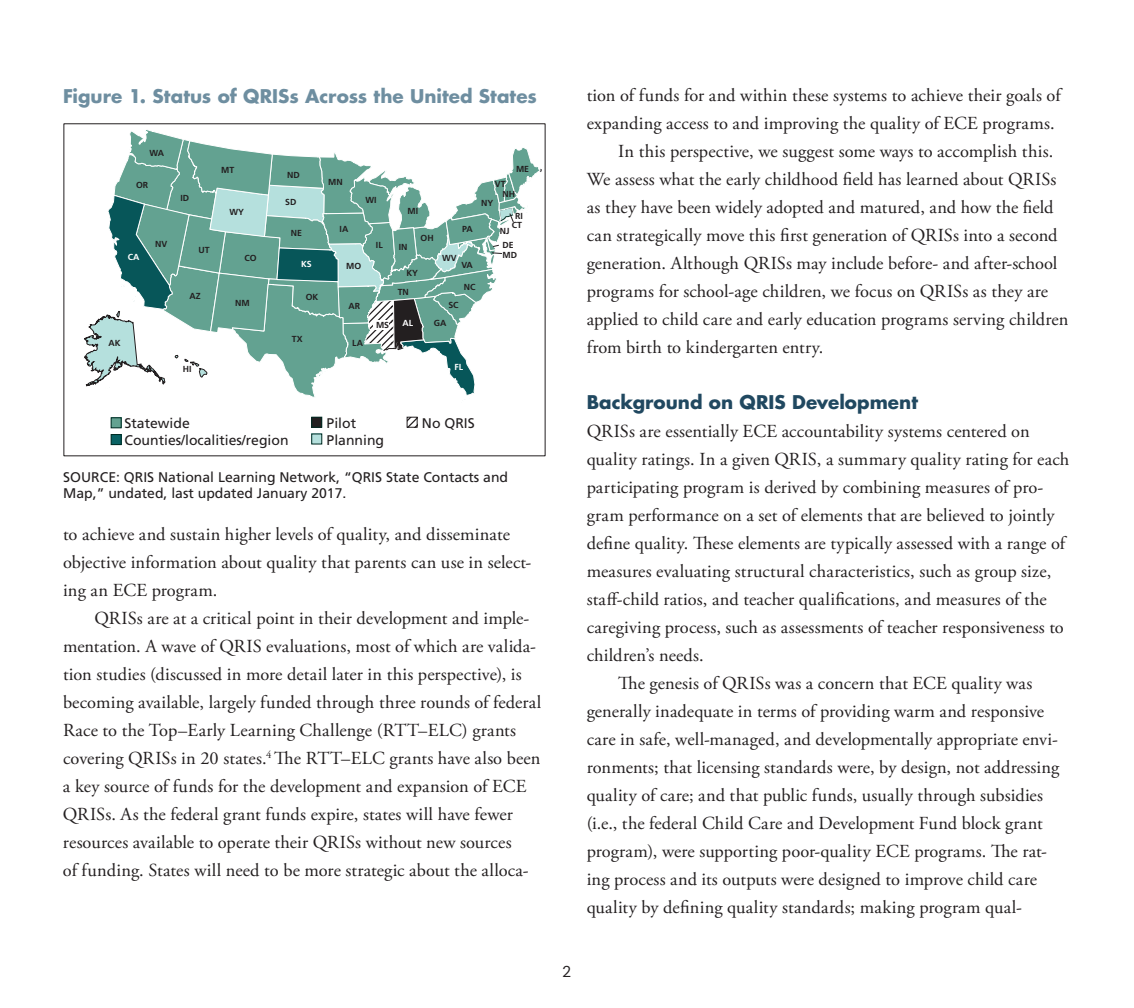
<style>
.page{position:relative;width:1134px;height:1008px;background:#fff}
.page>*{position:absolute;margin:0;border:0;box-sizing:border-box;transform-origin:0 0}
.t1{font:18.38px/28px "Adobe Garamond Pro";letter-spacing:.005em;color:#231f20}
.t2{font:700 18.38px "Futura Std";color:#6e8ea0}
.t3{font:700 18.38px "Futura Std";color:#204860}
.t4{font:15.75px "Caecilia LT Std";color:#231f20}
.t5{font:14px/16.8px "Frutiger LT Std";color:#231f20}
.t6{font:700 8.75px/9.5px "Frutiger LT Std";color:#231f20}
.t7{font:700 8.75px "Frutiger LT Std";color:#fff}
</style>
<div class="page">
<div style="left:111px;top:418px;width:10px;height:10px;background:#63a291"></div>
<div style="left:111px;top:417px;width:11px;height:11px;border:1px solid #002b23"></div>
<div style="left:111px;top:435px;width:10px;height:10px;background:#096264"></div>
<div style="left:111px;top:434px;width:11px;height:11px;border:1px solid #002b23"></div>
<div style="left:312px;top:417px;width:10px;height:10px;background:#231f20"></div>
<div style="left:311px;top:417px;width:11px;height:11px;border:1px solid #002b23"></div>
<div style="left:312px;top:434px;width:10px;height:10px;background:#b5e0dd"></div>
<div style="left:311px;top:434px;width:11px;height:10px;border:1px solid #002b23"></div>
<svg style="left:409px;top:419px;width:7px;height:7px"></svg>
<div style="left:407px;top:417px;width:11px;height:11px;border:1px solid #231f20"></div>
<svg style="left:84px;top:130px;width:458px;height:267px"></svg>
<div style="left:374px;top:320px;width:15px;height:9px;background:#fff"></div>
<p class="t2" style="left:63px;top:87px;width:475px">Figure 1. Status of QRISs Across the United States</p>
<p class="t6" style="left:150px;top:149px;width:16px">WA</p>
<p class="t6" style="left:136px;top:181px;width:14px">OR</p>
<p class="t6" style="left:181px;top:194px;width:10px">ID</p>
<p class="t6" style="left:221px;top:166px;width:15px">MT</p>
<p class="t6" style="left:287px;top:171px;width:14px">ND</p>
<p class="t6" style="left:285px;top:198px;width:13px">SD</p>
<p class="t6" style="left:328px;top:178px;width:16px">MN</p>
<p class="t6" style="left:365px;top:196px;width:13px">WI</p>
<p class="t6" style="left:516px;top:165px;width:15px">ME</p>
<p class="t6" style="left:502px;top:180px;width:14px;text-indent:-8px">VT<br>NH</p>
<p class="t6" style="left:481px;top:198px;width:14px">NY</p>
<p class="t6" style="left:229px;top:208px;width:16px">WY</p>
<p class="t6" style="left:408px;top:207px;width:12px">MI</p>
<p class="t6" style="left:515px;top:212px;width:9px">RI</p>
<p class="t6" style="left:155px;top:240px;width:14px">NV</p>
<p class="t6" style="left:199px;top:246px;width:13px">UT</p>
<p class="t7" style="left:128px;top:254px;width:13px">CA</p>
<p class="t6" style="left:244px;top:254px;width:14px">CO</p>
<p class="t6" style="left:291px;top:229px;width:13px">NE</p>
<p class="t7" style="left:301px;top:260px;width:12px">KS</p>
<p class="t6" style="left:340px;top:225px;width:10px">IA</p>
<p class="t6" style="left:346px;top:262px;width:17px">MO</p>
<p class="t6" style="left:376px;top:241px;width:8px">IL</p>
<p class="t6" style="left:399px;top:243px;width:10px">IN</p>
<p class="t6" style="left:421px;top:234px;width:15px">OH</p>
<p class="t6" style="left:406px;top:269px;width:13px">KY</p>
<p class="t6" style="left:462px;top:225px;width:12px">PA</p>
<p class="t6" style="left:442px;top:254px;width:16px">WV</p>
<p class="t6" style="left:461px;top:261px;width:13px">VA</p>
<p class="t6" style="left:512px;top:221px;width:12px">CT</p>
<p class="t6" style="left:503px;top:241px;width:13px">DE</p>
<p class="t6" style="left:500px;top:227px;width:11px">NJ</p>
<p class="t6" style="left:503px;top:251px;width:16px">MD</p>
<p class="t6" style="left:190px;top:292px;width:13px">AZ</p>
<p class="t6" style="left:235px;top:299px;width:16px">NM</p>
<p class="t6" style="left:306px;top:293px;width:14px">OK</p>
<p class="t6" style="left:348px;top:302px;width:13px">AR</p>
<p class="t6" style="left:398px;top:288px;width:13px">TN</p>
<p class="t6" style="left:464px;top:283px;width:13px">NC</p>
<p class="t6" style="left:448px;top:301px;width:12px">SC</p>
<p class="t6" style="left:376px;top:321px;width:15px">MS</p>
<p class="t7" style="left:403px;top:320px;width:12px">AL</p>
<p class="t6" style="left:434px;top:319px;width:14px">GA</p>
<p class="t6" style="left:108px;top:339px;width:14px">AK</p>
<p class="t6" style="left:292px;top:335px;width:12px">TX</p>
<p class="t6" style="left:352px;top:339px;width:12px">LA</p>
<p class="t6" style="left:183px;top:365px;width:10px">HI</p>
<p class="t7" style="left:454px;top:364px;width:10px">FL</p>
<p class="t5" style="left:124px;top:416px;width:166px">Statewide<br>Counties/localities/region</p>
<p class="t5" style="left:327px;top:416px;width:59px">Pilot<br>Planning</p>
<p class="t5" style="left:422px;top:416px;width:54px">No QRIS</p>
<p class="t5" style="left:63px;top:470px;width:446px">SOURCE: QRIS National Learning Network, “QRIS State Contacts and<br>Map,” undated, last updated January 2017.</p>
<p class="t1" style="left:63px;top:522px;width:470px">to achieve and sustain higher levels of quality, and disseminate objective information about quality that parents can use in select&shy;ing an ECE program.</p>
<p class="t1" style="left:63px;top:606px;width:480px;text-indent:32px">QRISs are at a critical point in their development and imple&shy;mentation. A wave of QRIS evaluations, most of which are valida&shy;tion studies (discussed in more detail later in this perspective), is becoming available, largely funded through three rounds of federal Race to the Top–Early Learning Challenge (RTT–ELC) grants covering QRISs in 20 states.<sup>4</sup> The RTT–ELC grants have also been a key source of funds for the development and expansion of ECE QRISs. As the federal grant funds expire, states will have fewer resources available to operate their QRISs without new sources<br>of funding. States will need to be more strategic about the alloca-</p>
<p class="t1" style="left:587px;top:83px;width:476px">tion of funds for and within these systems to achieve their goals of</p>
<p class="t1" style="left:587px;top:111px;width:469px">expanding access to and improving the quality of ECE programs.</p>
<p class="t1" style="left:618px;top:139px;width:437px">In this perspective, we suggest some ways to accomplish this.</p>
<p class="t1" style="left:587px;top:167px;width:471px">We assess what the early childhood field has learned about QRISs</p>
<p class="t1" style="left:587px;top:195px;width:468px">as they have been widely adopted and matured, and how the field</p>
<p class="t1" style="left:587px;top:223px;width:472px">can strategically move this first generation of QRISs into a second</p>
<p class="t1" style="left:587px;top:251px;width:472px">generation. Although QRISs may include before- and after-school</p>
<p class="t1" style="left:587px;top:279px;width:463px">programs for school-age children, we focus on QRISs as they are</p>
<p class="t1" style="left:587px;top:307px;width:483px">applied to child care and early education programs serving children</p>
<p class="t1" style="left:587px;top:335px;width:238px">from birth to kindergarten entry.</p>
<p class="t3" style="left:587px;top:394px;width:333px">Background on QRIS Development</p>
<p class="t1" style="left:587px;top:419px;width:444px">QRISs are essentially ECE accountability systems centered on</p>
<p class="t1" style="left:587px;top:447px;width:484px">quality ratings. In a given QRIS, a summary quality rating for each</p>
<p class="t1" style="left:587px;top:475px;width:458px">participating program is derived by combining measures of pro-</p>
<p class="t1" style="left:587px;top:503px;width:469px">gram performance on a set of elements that are believed to jointly</p>
<p class="t1" style="left:587px;top:531px;width:480px">define quality. These elements are typically assessed with a range of</p>
<p class="t1" style="left:587px;top:559px;width:466px">measures evaluating structural characteristics, such as group size,</p>
<p class="t1" style="left:587px;top:587px;width:462px">staff-child ratios, and teacher qualifications, and measures of the</p>
<p class="t1" style="left:587px;top:615px;width:479px">caregiving process, such as assessments of teacher responsiveness to</p>
<p class="t1" style="left:587px;top:643px;width:119px">children’s needs.</p>
<p class="t1" style="left:618px;top:671px;width:416px">The genesis of QRISs was a concern that ECE quality was</p>
<p class="t1" style="left:587px;top:699px;width:459px">generally inadequate in terms of providing warm and responsive</p>
<p class="t1" style="left:587px;top:727px;width:473px">care in safe, well-managed, and developmentally appropriate envi-</p>
<p class="t1" style="left:587px;top:755px;width:474px">ronments; that licensing standards were, by design, not addressing</p>
<p class="t1" style="left:587px;top:783px;width:458px">quality of care; and that public funds, usually through subsidies</p>
<p class="t1" style="left:587px;top:811px;width:458px">(i.e., the federal Child Care and Development Fund block grant</p>
<p class="t1" style="left:587px;top:839px;width:462px">program), were supporting poor-quality ECE programs. The rat-</p>
<p class="t1" style="left:587px;top:867px;width:452px">ing process and its outputs were designed to improve child care</p>
<p class="t1" style="left:587px;top:895px;width:437px">quality by defining quality standards; making program qual-</p>
<p class="t4" style="left:563px;top:962px;width:10px">2</p>
</div>
